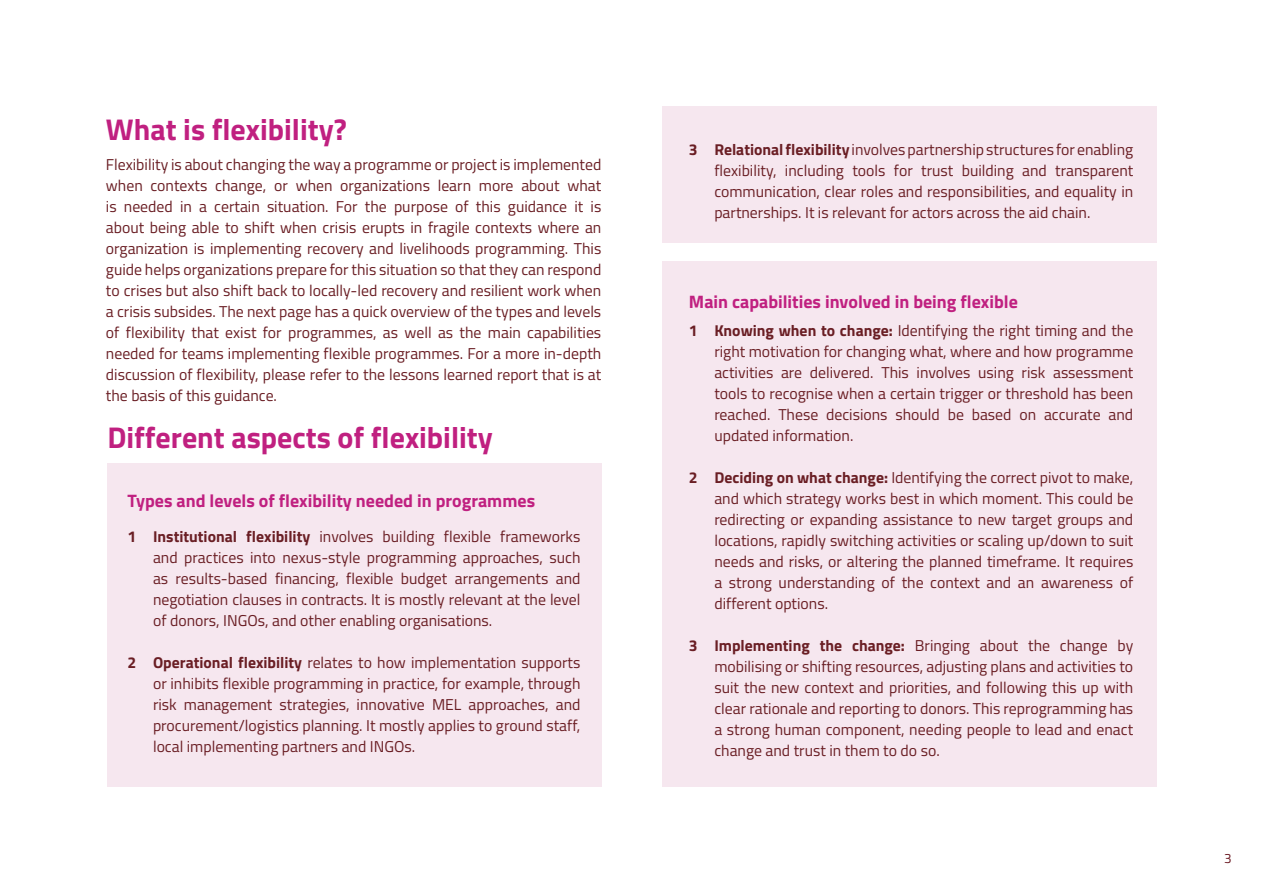
<style>
.page{position:relative;width:1263px;height:893px;background:#fff}
.page>*{position:absolute;margin:0;border:0;box-sizing:border-box;transform-origin:0 0}
.Para-Heading{font:700 30px "Titillium Web";color:#c02080}
.Para_-_Body{font:700 18px "Titillium Web";color:#c02080}
.Para_-_Body-2{font:15.75px/21px "Titillium Web";color:#6a1e24;text-align:justify}
.Para_-_Body-3{font:700 15.75px "Titillium Web";color:#6a1e24}
.t1{font:13.5px "Titillium Web";color:#6b1a23}
.s1{font-weight:700}
</style>
<div class="page">
<div style="left:107px;top:463px;width:495px;height:324px;background:#f6e7ef"></div>
<div style="left:662px;top:106px;width:495px;height:136px;background:#f6e7ef"></div>
<div style="left:662px;top:261px;width:495px;height:526px;background:#f6e7ef"></div>
<p class="Para-Heading" style="left:106px;top:107px;width:242px">What is flexibility?</p>
<p class="Para_-_Body-2" style="left:106px;top:153px;width:497px">Flexibility is about changing the way a programme or project is implemented when contexts change, or when organizations learn more about what is needed in a certain situation. For the purpose of this guidance it is about being able to shift when crisis erupts in fragile contexts where an organization is implementing recovery and livelihoods programming. This guide helps organizations prepare for this situation so that they can respond to crises but also shift back to locally-led recovery and resilient work when a crisis subsides. The next page has a quick overview of the types and levels of flexibility that exist for programmes, as well as the main capabilities needed for teams implementing flexible programmes. For a more in-depth discussion of flexibility, please refer to the lessons learned report that is at the basis of this guidance.</p>
<p class="Para-Heading" style="left:107px;top:415px;width:387px">Different aspects of flexibility</p>
<p class="Para_-_Body" style="left:128px;top:487px;width:409px">Types and levels of flexibility needed in programmes</p>
<p class="Para_-_Body-3" style="left:128px;top:525px;width:10px">1</p>
<p class="Para_-_Body-3" style="left:128px;top:651px;width:10px">2</p>
<p class="Para_-_Body-2" style="left:153px;top:525px;width:429px"><span class="s1">Institutional flexibility</span> involves building flexible frameworks and practices into nexus-style programming approaches, such as results-based financing, flexible budget arrangements and negotiation clauses in contracts. It is mostly relevant at the level of donors, INGOs, and other enabling organisations.</p>
<p class="Para_-_Body-2" style="left:153px;top:651px;width:429px"><span class="s1">Operational flexibility</span> relates to how implementation supports or inhibits flexible programming in practice, for example, through risk management strategies, innovative MEL approaches, and procurement/logistics planning. It mostly applies to ground staff, local implementing partners and INGOs.</p>
<p class="Para_-_Body-3" style="left:689px;top:137px;width:10px">3</p>
<p class="Para_-_Body-2" style="left:714px;top:138px;width:420px"><span class="s1">Relational flexibility</span> involves partnership structures for enabling flexibility, including tools for trust building and transparent communication, clear roles and responsibilities, and equality in partnerships. It is relevant for actors across the aid chain.</p>
<p class="Para_-_Body" style="left:689px;top:288px;width:331px">Main capabilities involved in being flexible</p>
<p class="Para_-_Body-3" style="left:689px;top:319px;width:10px">1</p>
<p class="Para_-_Body-3" style="left:689px;top:466px;width:10px">2</p>
<p class="Para_-_Body-3" style="left:689px;top:634px;width:10px">3</p>
<p class="Para_-_Body-2" style="left:714px;top:319px;width:420px"><span class="s1">Knowing when to change:</span> Identifying the right timing and the right motivation for changing what, where and how programme activities are delivered. This involves using risk assessment tools to recognise when a certain trigger or threshold has been reached. These decisions should be based on accurate and updated information.</p>
<p class="Para_-_Body-2" style="left:714px;top:466px;width:420px"><span class="s1">Deciding on what change:</span> Identifying the correct pivot to make, and which strategy works best in which moment. This could be redirecting or expanding assistance to new target groups and locations, rapidly switching activities or scaling up/down to suit needs and risks, or altering the planned timeframe. It requires a strong understanding of the context and an awareness of different options.</p>
<p class="Para_-_Body-2" style="left:714px;top:634px;width:420px"><span class="s1">Implementing the change:</span> Bringing about the change by mobilising or shifting resources, adjusting plans and activities to suit the new context and priorities, and following this up with clear rationale and reporting to donors. This reprogramming has a strong human component, needing people to lead and enact change and trust in them to do so.</p>
<p class="t1" style="left:1224px;top:848px;width:9px">3</p>
</div>
